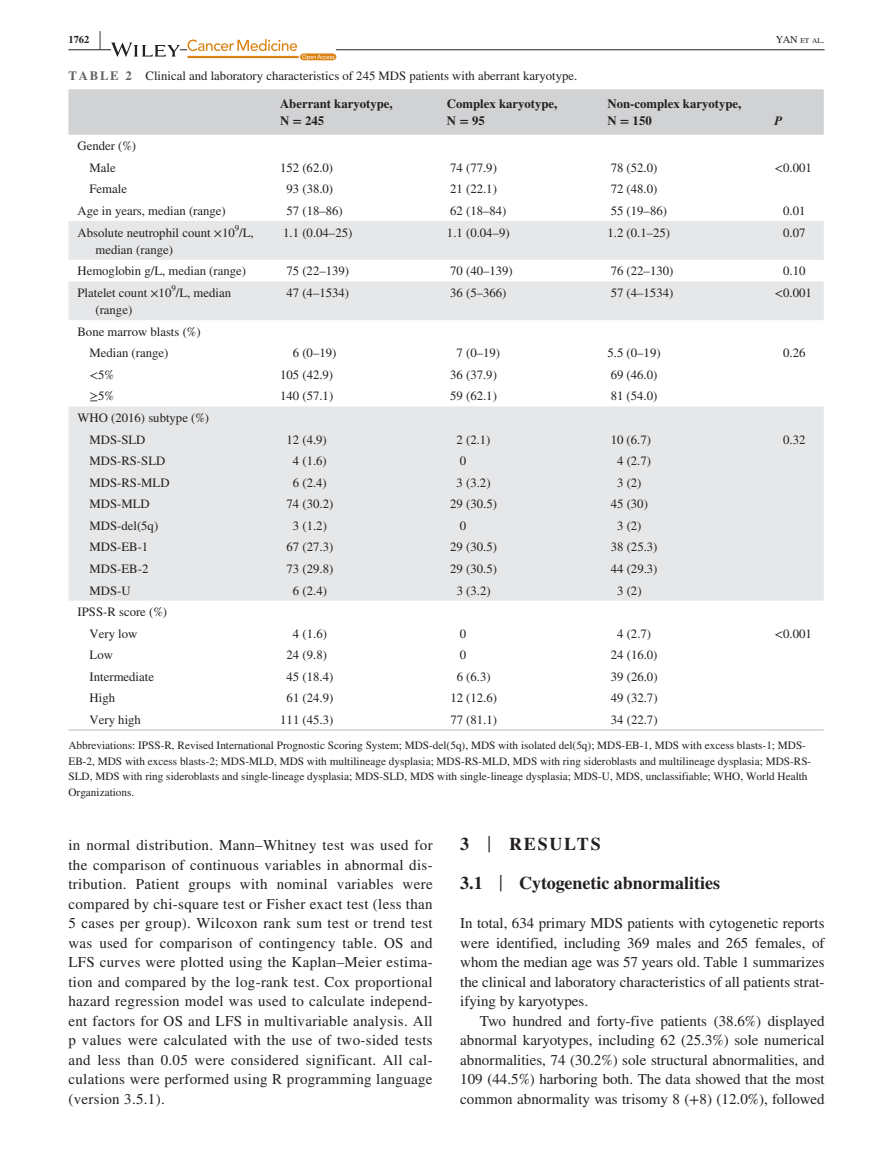
<style>
.page{position:relative;width:893px;height:1174px;background:#fff}
.page>*{position:absolute;margin:0;border:0;box-sizing:border-box;transform-origin:0 0}
.t1{font:700 25.95px "STIX";color:#231f20;scale:.36 1}
.t2{font:700 18px/39px "STIX";color:#231f20}
.t3{font:15px/19.5px "STIX";color:#231f20;text-align:justify}
.t4{font:12.75px/21.6px "STIX";color:#231f20}
.t5{font:700 12.75px/17.2px "STIX";color:#231f20}
.t6{font:italic 700 12.75px "STIX";color:#231f20}
.t7{font:11.25px/15.8px "STIX";color:#231f20}
.t8{font:10.5px "STIX";color:#231f20}
.t9{font:700 10.5px "STIX";color:#231f20}
.s1{font-size:7.35px}
.s2{font-weight:700;color:#636366}
.s3{font-weight:400;font-size:23.7px}
</style>
<div class="page">
<hr style="left:68px;top:49px;width:756px;height:1px;background:#231f20">
<svg style="left:111px;top:43px;width:69px;height:14px"></svg>
<svg style="left:187px;top:39px;width:149px;height:21px"></svg>
<div style="left:68px;top:89px;width:756px;height:46px;background:#d1d2d4"></div>
<svg style="left:68px;top:221px;width:756px;height:379px;fill:#e6e7e9"></svg>
<hr style="left:68px;top:729px;width:203px;height:1px;background:#d1d2d4">
<hr style="left:271px;top:729px;width:167px;height:1px;background:#d1d2d4">
<hr style="left:438px;top:729px;width:160px;height:1px;background:#d1d2d4">
<hr style="left:598px;top:729px;width:167px;height:1px;background:#d1d2d4">
<hr style="left:765px;top:729px;width:59px;height:1px;background:#d1d2d4">
<p class="t9" style="left:68px;top:33px;width:22px">1762</p>
<h1 class="t1" style="left:99px;top:25px;width:7px">|</h1>
<p class="t8" style="left:776px;top:32px;width:50px">YAN <span class="s1">et al</span>.</p>
<p class="t4" style="left:68px;top:65px;width:510px"><span class="s2">TABLE 2</span> Clinical and laboratory characteristics of 245 MDS patients with aberrant karyotype.</p>
<p class="t5" style="left:280px;top:95px;width:114px">Aberrant karyotype,<br>N = 245</p>
<p class="t5" style="left:447px;top:95px;width:112px">Complex karyotype,<br>N = 95</p>
<p class="t5" style="left:607px;top:95px;width:135px">Non-complex karyotype,<br>N = 150</p>
<p class="t6" style="left:774px;top:113px;width:9px">P</p>
<p class="t4" style="left:89px;top:136px;width:48px;text-indent:-12px">Gender (%)<br>Male</p>
<p class="t4" style="left:280px;top:158px;width:55px">152 (62.0)</p>
<p class="t4" style="left:450px;top:158px;width:48px">74 (77.9)</p>
<p class="t4" style="left:611px;top:158px;width:48px">78 (52.0)</p>
<p class="t4" style="left:774px;top:158px;width:39px">&lt;0.001</p>
<p class="t4" style="left:89px;top:179px;width:39px">Female</p>
<p class="t4" style="left:286px;top:179px;width:48px">93 (38.0)</p>
<p class="t4" style="left:450px;top:179px;width:48px">21 (22.1)</p>
<p class="t4" style="left:611px;top:179px;width:48px">72 (48.0)</p>
<p class="t4" style="left:77px;top:201px;width:150px">Age in years, median (range)</p>
<p class="t4" style="left:286px;top:201px;width:58px">57 (18–86)</p>
<p class="t4" style="left:450px;top:201px;width:58px">62 (18–84)</p>
<p class="t4" style="left:611px;top:201px;width:58px">55 (19–86)</p>
<p class="t4" style="left:783px;top:201px;width:24px">0.01</p>
<p class="t4" style="left:95px;top:224px;width:160px;line-height:17.2px;text-indent:-18px">Absolute neutrophil count ×10<sup>9</sup>/L, median (range)</p>
<p class="t4" style="left:283px;top:222px;width:71px">1.1 (0.04–25)</p>
<p class="t4" style="left:447px;top:222px;width:64px">1.1 (0.04–9)</p>
<p class="t4" style="left:607px;top:222px;width:64px">1.2 (0.1–25)</p>
<p class="t4" style="left:783px;top:222px;width:24px">0.07</p>
<p class="t4" style="left:77px;top:261px;width:170px">Hemoglobin g/L, median (range)</p>
<p class="t4" style="left:286px;top:261px;width:64px">75 (22–139)</p>
<p class="t4" style="left:450px;top:261px;width:64px">70 (40–139)</p>
<p class="t4" style="left:611px;top:261px;width:64px">76 (22–130)</p>
<p class="t4" style="left:783px;top:261px;width:24px">0.10</p>
<p class="t4" style="left:95px;top:285px;width:137px;line-height:17.2px;text-indent:-18px">Platelet count ×10<sup>9</sup>/L, median (range)</p>
<p class="t4" style="left:286px;top:283px;width:64px">47 (4–1534)</p>
<p class="t4" style="left:450px;top:283px;width:58px">36 (5–366)</p>
<p class="t4" style="left:611px;top:283px;width:64px">57 (4–1534)</p>
<p class="t4" style="left:774px;top:283px;width:39px">&lt;0.001</p>
<p class="t4" style="left:89px;top:321px;width:113px;text-indent:-12px">Bone marrow blasts (%)<br>Median (range)</p>
<p class="t4" style="left:293px;top:343px;width:45px">6 (0–19)</p>
<p class="t4" style="left:457px;top:343px;width:45px">7 (0–19)</p>
<p class="t4" style="left:607px;top:343px;width:55px">5.5 (0–19)</p>
<p class="t4" style="left:783px;top:343px;width:24px">0.26</p>
<p class="t4" style="left:89px;top:365px;width:26px">&lt;5%</p>
<p class="t4" style="left:280px;top:365px;width:55px">105 (42.9)</p>
<p class="t4" style="left:450px;top:365px;width:48px">36 (37.9)</p>
<p class="t4" style="left:611px;top:365px;width:48px">69 (46.0)</p>
<p class="t4" style="left:90px;top:386px;width:26px">≥5%</p>
<p class="t4" style="left:280px;top:386px;width:55px">140 (57.1)</p>
<p class="t4" style="left:450px;top:386px;width:48px">59 (62.1)</p>
<p class="t4" style="left:611px;top:386px;width:48px">81 (54.0)</p>
<p class="t4" style="left:90px;top:408px;width:121px;text-indent:-12px">WHO (2016) subtype (%)<br>MDS-SLD</p>
<p class="t4" style="left:286px;top:429px;width:42px">12 (4.9)</p>
<p class="t4" style="left:457px;top:429px;width:35px">2 (2.1)</p>
<p class="t4" style="left:611px;top:429px;width:42px">10 (6.7)</p>
<p class="t4" style="left:783px;top:429px;width:24px">0.32</p>
<p class="t4" style="left:90px;top:451px;width:77px">MDS-RS-SLD</p>
<p class="t4" style="left:293px;top:451px;width:35px">4 (1.6)</p>
<p class="t4" style="left:460px;top:451px;width:8px">0</p>
<p class="t4" style="left:617px;top:451px;width:35px">4 (2.7)</p>
<p class="t4" style="left:90px;top:472px;width:82px">MDS-RS-MLD</p>
<p class="t4" style="left:293px;top:472px;width:35px">6 (2.4)</p>
<p class="t4" style="left:457px;top:472px;width:35px">3 (3.2)</p>
<p class="t4" style="left:617px;top:472px;width:26px">3 (2)</p>
<p class="t4" style="left:90px;top:494px;width:62px">MDS-MLD</p>
<p class="t4" style="left:287px;top:494px;width:48px">74 (30.2)</p>
<p class="t4" style="left:450px;top:494px;width:48px">29 (30.5)</p>
<p class="t4" style="left:611px;top:494px;width:39px">45 (30)</p>
<p class="t4" style="left:90px;top:515px;width:70px">MDS-del(5q)</p>
<p class="t4" style="left:293px;top:515px;width:35px">3 (1.2)</p>
<p class="t4" style="left:460px;top:515px;width:8px">0</p>
<p class="t4" style="left:617px;top:515px;width:26px">3 (2)</p>
<p class="t4" style="left:90px;top:537px;width:60px">MDS-EB-1</p>
<p class="t4" style="left:287px;top:537px;width:48px">67 (27.3)</p>
<p class="t4" style="left:450px;top:537px;width:48px">29 (30.5)</p>
<p class="t4" style="left:611px;top:537px;width:48px">38 (25.3)</p>
<p class="t4" style="left:90px;top:559px;width:60px">MDS-EB-2</p>
<p class="t4" style="left:287px;top:559px;width:48px">73 (29.8)</p>
<p class="t4" style="left:450px;top:559px;width:48px">29 (30.5)</p>
<p class="t4" style="left:611px;top:559px;width:48px">44 (29.3)</p>
<p class="t4" style="left:90px;top:580px;width:43px">MDS-U</p>
<p class="t4" style="left:293px;top:580px;width:35px">6 (2.4)</p>
<p class="t4" style="left:457px;top:580px;width:35px">3 (3.2)</p>
<p class="t4" style="left:617px;top:580px;width:26px">3 (2)</p>
<p class="t4" style="left:90px;top:602px;width:79px;text-indent:-12px">IPSS-R score (%)<br>Very low</p>
<p class="t4" style="left:293px;top:623px;width:35px">4 (1.6)</p>
<p class="t4" style="left:460px;top:623px;width:8px">0</p>
<p class="t4" style="left:617px;top:623px;width:35px">4 (2.7)</p>
<p class="t4" style="left:774px;top:623px;width:39px">&lt;0.001</p>
<p class="t4" style="left:90px;top:645px;width:25px">Low</p>
<p class="t4" style="left:287px;top:645px;width:42px">24 (9.8)</p>
<p class="t4" style="left:460px;top:645px;width:8px">0</p>
<p class="t4" style="left:611px;top:645px;width:48px">24 (16.0)</p>
<p class="t4" style="left:90px;top:666px;width:66px">Intermediate</p>
<p class="t4" style="left:287px;top:666px;width:48px">45 (18.4)</p>
<p class="t4" style="left:457px;top:666px;width:35px">6 (6.3)</p>
<p class="t4" style="left:611px;top:666px;width:48px">39 (26.0)</p>
<p class="t4" style="left:90px;top:688px;width:27px">High</p>
<p class="t4" style="left:287px;top:688px;width:48px">61 (24.9)</p>
<p class="t4" style="left:450px;top:688px;width:48px">12 (12.6)</p>
<p class="t4" style="left:611px;top:688px;width:48px">49 (32.7)</p>
<p class="t4" style="left:90px;top:709px;width:53px">Very high</p>
<p class="t4" style="left:280px;top:709px;width:55px">111 (45.3)</p>
<p class="t4" style="left:450px;top:709px;width:48px">77 (81.1)</p>
<p class="t4" style="left:611px;top:709px;width:48px">34 (22.7)</p>
<p class="t7" style="left:68px;top:738px;width:744px">Abbreviations: IPSS-R, Revised International Prognostic Scoring System; MDS-del(5q), MDS with isolated del(5q); MDS-EB-1, MDS with excess blasts-1; MDS-EB-2, MDS with excess blasts-2; MDS-MLD, MDS with multilineage dysplasia; MDS-RS-MLD, MDS with ring sideroblasts and multilineage dysplasia; MDS-RS-SLD, MDS with ring sideroblasts and single-lineage dysplasia; MDS-SLD, MDS with single-lineage dysplasia; MDS-U, MDS, unclassifiable; WHO, World Health Organizations.</p>
<p class="t3" style="left:68px;top:836px;width:366px">in normal distribution. Mann–Whitney test was used for the comparison of continuous variables in abnormal dis&shy;tribution. Patient groups with nominal variables were compared by chi-square test or Fisher exact test (less than 5 cases per group). Wilcoxon rank sum test or trend test was used for comparison of contingency table. OS and LFS curves were plotted using the Kaplan–Meier estima&shy;tion and compared by the log-rank test. Cox proportional hazard regression model was used to calculate independ&shy;ent factors for OS and LFS in multivariable analysis. All p values were calculated with the use of two-sided tests and less than 0.05 were considered significant. All cal&shy;culations were performed using R programming language (version 3.5.1).</p>
<p class="t2" style="left:460px;top:824px;width:261px">3 <span class="s3">|</span> RESULTS<br>3.1 <span class="s3">|</span> Cytogenetic abnormalities</p>
<p class="t3" style="left:460px;top:914px;width:366px">In total, 634 primary MDS patients with cytogenetic reports were identified, including 369 males and 265 females, of whom the median age was 57 years old. Table 1 summarizes the clinical and laboratory characteristics of all patients strat&shy;ifying by karyotypes.</p>
<p class="t3" style="left:460px;top:1012px;width:366px;text-indent:20px">Two hundred and forty-five patients (38.6%) displayed abnormal karyotypes, including 62 (25.3%) sole numerical abnormalities, 74 (30.2%) sole structural abnormalities, and 109 (44.5%) harboring both. The data showed that the most common abnormality was trisomy 8 (+8) (12.0%), followed</p>
</div>
